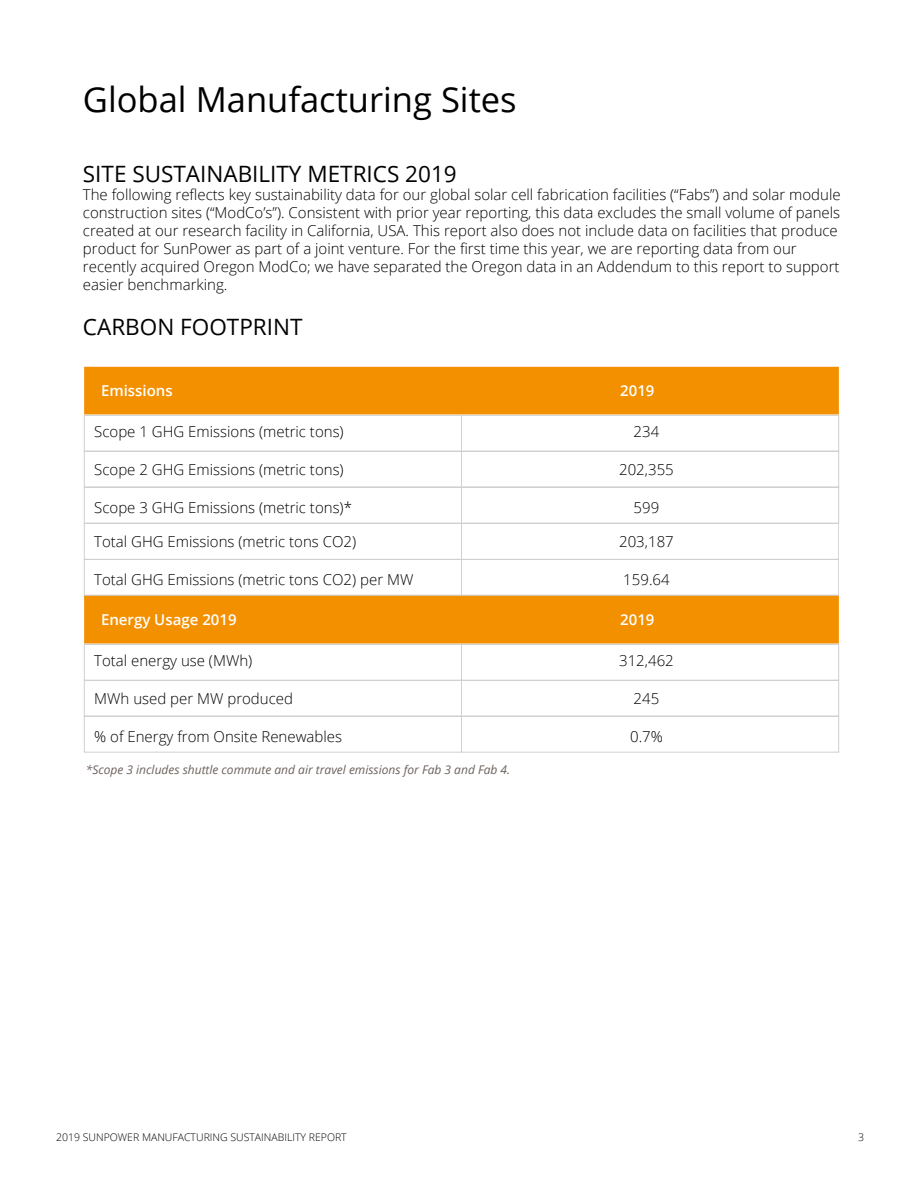
<style>
.page{position:relative;width:923px;height:1187px;background:#fff}
.page>*{position:absolute;margin:0;border:0;box-sizing:border-box;transform-origin:0 0}
.t1{font:34.5px "Open Sans";color:#000}
.t2{font:22.5px "Open Sans";color:#000}
.t3{font:300 15px/18px "Open Sans";color:#000}
.t4{font:600 15px "Open Sans";color:#fff}
.t5{font:italic 12px "Open Sans";color:#6c615c}
.t6{font:300 10.5px "Open Sans";color:#000}
</style>
<div class="page">
<svg style="left:84px;top:523px;width:755px;height:72px"></svg>
<div style="left:84px;top:367px;width:755px;height:47px;background:#f39000"></div>
<div style="left:84px;top:595px;width:755px;height:48px;background:#f39000"></div>
<svg style="left:84px;top:415px;width:755px;height:108px"></svg>
<svg style="left:84px;top:644px;width:755px;height:108px"></svg>
<h1 class="t1" style="left:83px;top:75px;width:435px">Global Manufacturing Sites</h1>
<h2 class="t2" style="left:83px;top:158px;width:375px">SITE SUSTAINABILITY METRICS 2019</h2>
<p class="t3" style="left:83px;top:185px;width:759px">The following reflects key sustainability data for our global solar cell fabrication facilities (“Fabs”) and solar module construction sites (“ModCo’s”). Consistent with prior year reporting, this data excludes the small volume of panels created at our research facility in California, USA. This report also does not include data on facilities that produce product for SunPower as part of a joint venture. For the first time this year, we are reporting data from our recently acquired Oregon ModCo; we have separated the Oregon data in an Addendum to this report to support easier benchmarking.</p>
<h2 class="t2" style="left:83px;top:311px;width:221px">CARBON FOOTPRINT</h2>
<p class="t4" style="left:101px;top:380px;width:73px">Emissions</p>
<p class="t4" style="left:620px;top:380px;width:36px">2019</p>
<p class="t3" style="left:94px;top:422px;width:251px">Scope 1 GHG Emissions (metric tons)</p>
<p class="t3" style="left:633px;top:422px;width:27px">234</p>
<p class="t3" style="left:94px;top:460px;width:251px">Scope 2 GHG Emissions (metric tons)</p>
<p class="t3" style="left:619px;top:460px;width:56px">202,355</p>
<p class="t3" style="left:94px;top:497px;width:259px">Scope 3 GHG Emissions (metric tons)*</p>
<p class="t3" style="left:633px;top:497px;width:27px">599</p>
<p class="t3" style="left:94px;top:532px;width:263px">Total GHG Emissions (metric tons CO2)</p>
<p class="t3" style="left:619px;top:532px;width:56px">203,187</p>
<p class="t3" style="left:94px;top:569px;width:321px">Total GHG Emissions (metric tons CO2) per MW</p>
<p class="t3" style="left:623px;top:569px;width:48px">159.64</p>
<p class="t4" style="left:101px;top:609px;width:137px">Energy Usage 2019</p>
<p class="t4" style="left:620px;top:609px;width:36px">2019</p>
<p class="t3" style="left:94px;top:651px;width:160px">Total energy use (MWh)</p>
<p class="t3" style="left:619px;top:651px;width:56px">312,462</p>
<p class="t3" style="left:94px;top:689px;width:200px">MWh used per MW produced</p>
<p class="t3" style="left:633px;top:689px;width:27px">245</p>
<p class="t3" style="left:94px;top:726px;width:249px">% of Energy from Onsite Renewables</p>
<p class="t5" style="left:86px;top:761px;width:426px">*Scope 3 includes shuttle commute and air travel emissions for Fab 3 and Fab 4.</p>
<p class="t3" style="left:630px;top:726px;width:34px">0.7%</p>
<p class="t6" style="left:56px;top:1129px;width:292px">2019 SUNPOWER MANUFACTURING SUSTAINABILITY REPORT</p>
<p class="t6" style="left:858px;top:1129px;width:7px">3</p>
</div>
